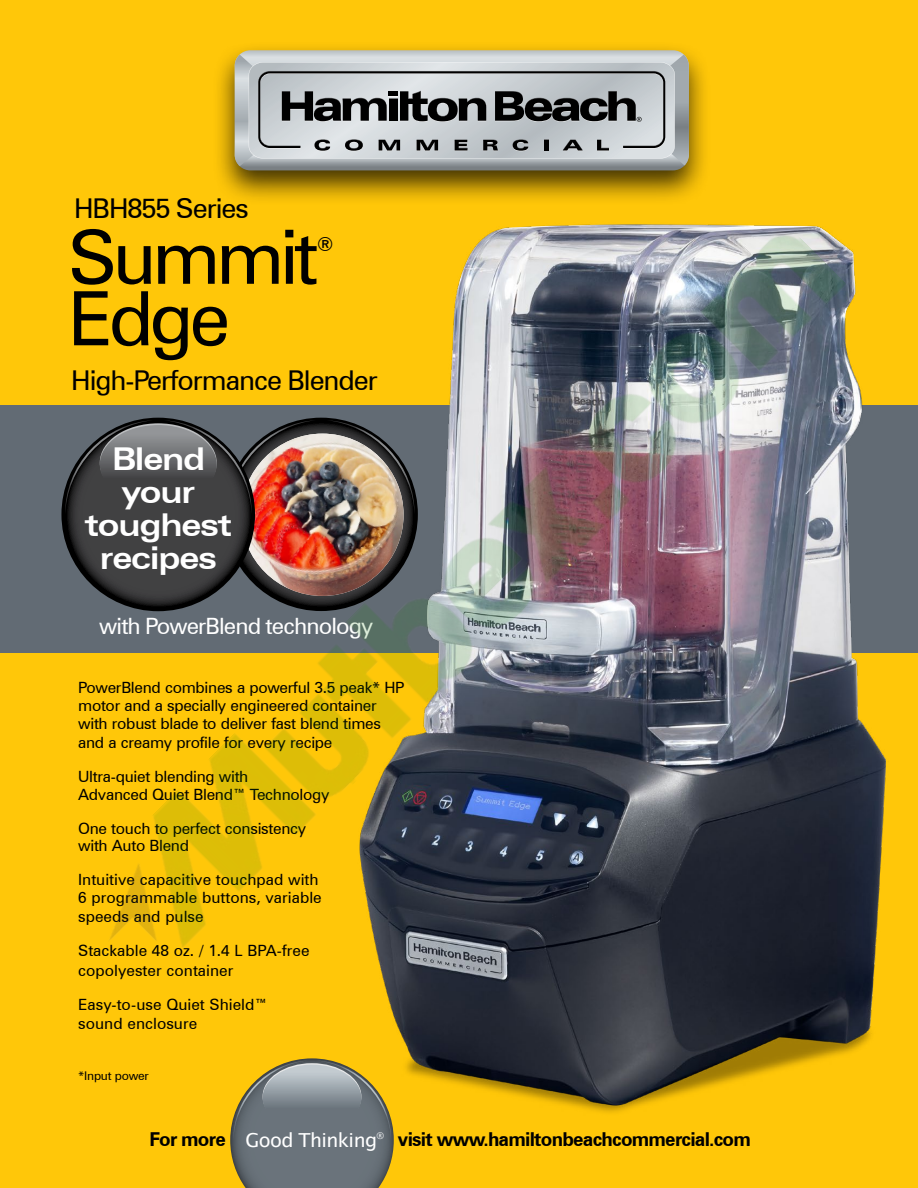
<style>
.page{position:relative;width:918px;height:1188px;background:#ffc709}
.page>*{position:absolute;margin:0;border:0;box-sizing:border-box;transform-origin:0 0}
.t1{font:75px "Zurich BT";letter-spacing:-.06em;color:#000}
.t2{font:700 expanded 31.5px/33px "Zurich BT";letter-spacing:-.04em;color:#fff;text-align:center;scale:.95 1}
.t3{font:27.3px "Zurich BT";letter-spacing:-.04em;color:#000}
.t4{font:22.5px "Zurich BT";letter-spacing:-.04em;color:#fff}
.t5{font:19.5px "Zurich BT";color:#000}
.t6{font:19.35px "Lucida Grande";letter-spacing:-.03em;color:#fff}
.t7{font:700 19.2px "Zurich BT";letter-spacing:-.04em;color:#000}
.t8{font:15.45px/18.3px "Zurich BT";letter-spacing:-.02em;color:#000}
.t9{font:15.45px/18.1px "Zurich BT";color:#000}
.t10{font:12px "Zurich BT";letter-spacing:-.02em;color:#000}
</style>
<div class="page">
<div style="left:0;top:405px;width:918px;height:247px;background:#626b74"></div>
<svg style="left:230px;top:1058px;width:164px;height:130px;background:#818271"></svg>
<div style="left:212px;top:41px;width:500px;height:165px;background:#000;opacity:.75"></div>
<svg style="left:235px;top:50px;width:454px;height:120px;background:#9fa29b"></svg>
<svg style="left:235px;top:54px;width:454px;height:112px;background:#a7abae"></svg>
<img style="left:327px;top:188px;width:591px;height:949px">
<img style="left:69px;top:204px;width:780px;height:780px">
<h3 class="t3" style="left:74px;top:191px;width:176px">HBH855 Series</h3>
<h1 class="t1" style="left:68px;top:212px;width:252px">Summit</h1>
<p class="t5" style="left:317px;top:232px;width:18px">®</p>
<h1 class="t1" style="left:68px;top:273px;width:164px">Edge</h1>
<h3 class="t3" style="left:71px;top:363px;width:308px">High-Performance Blender</h3>
<h2 class="t2" style="left:85px;top:442px;width:157px">Blend your toughest recipes</h2>
<h3 class="t4" style="left:99px;top:612px;width:276px">with PowerBlend technology</h3>
<p class="t8" style="left:78px;top:678px;width:328px">PowerBlend combines a powerful 3.5 peak* HP motor and a specially engineered container with robust blade to deliver fast blend times and a creamy profile for every recipe</p>
<p class="t8" style="left:78px;top:767px;width:253px;line-height:17.9px">Ultra-quiet blending with<br>Advanced Quiet Blend™ Technology</p>
<p class="t8" style="left:78px;top:819px;width:230px;line-height:17.9px">One touch to perfect consistency with Auto Blend</p>
<p class="t9" style="left:78px;top:871px;width:245px">Intuitive capacitive touchpad with<br>6 programmable buttons, variable speeds and pulse</p>
<p class="t9" style="left:78px;top:940px;width:233px;line-height:19.6px">Stackable 48 oz. / 1.4 L BPA-free copolyester container</p>
<p class="t9" style="left:78px;top:994px;width:191px;line-height:19.6px">Easy-to-use Quiet Shield™ sound enclosure</p>
<p class="t10" style="left:78px;top:1068px;width:72px">*Input power</p>
<p class="t6" style="left:245px;top:1129px;width:140px">Good Thinking<sup>®</sup></p>
<p class="t7" style="left:150px;top:1128px;width:78px">For more</p>
<p class="t7" style="left:398px;top:1128px;width:355px">visit www.hamiltonbeachcommercial.com</p>
</div>
